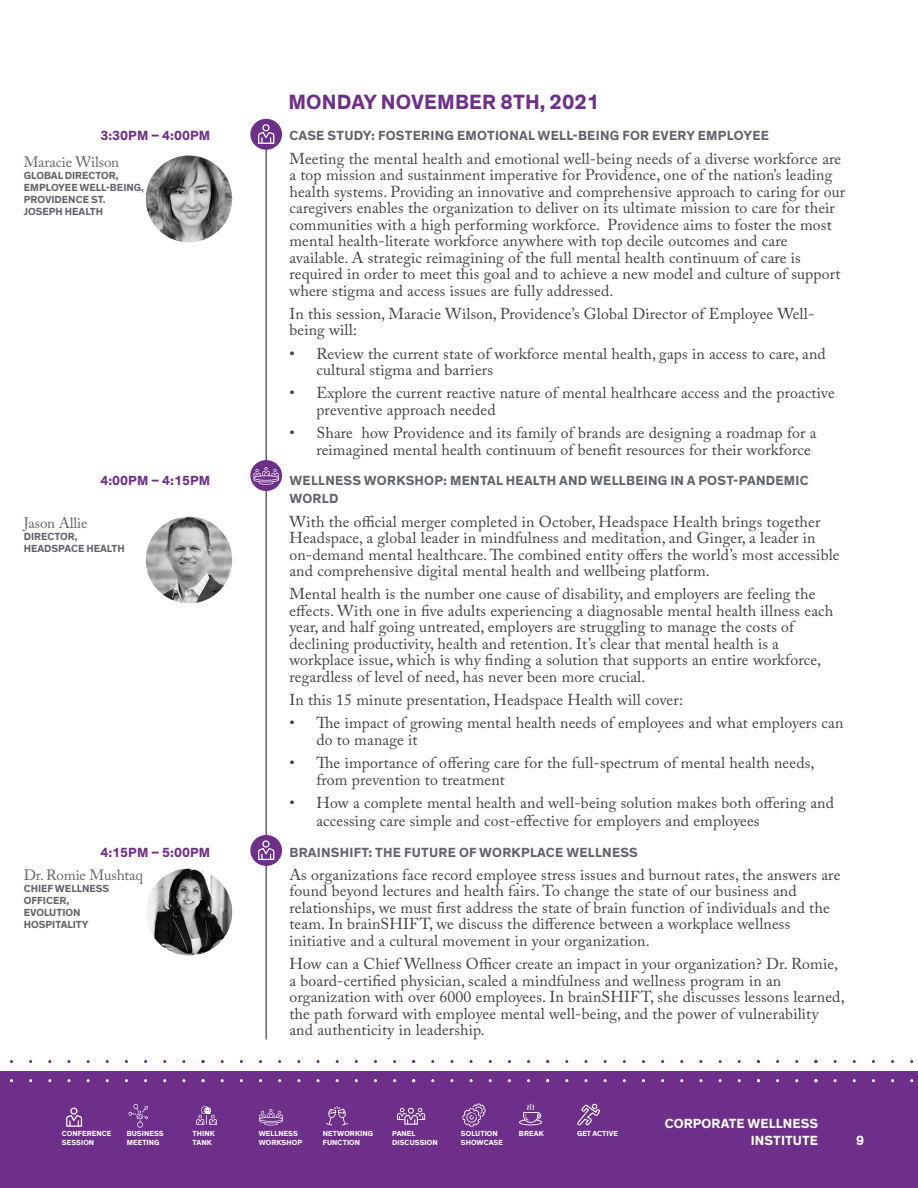
<style>
.page{position:relative;width:918px;height:1188px;background:#fff}
.page>*{position:absolute;margin:0;border:0;box-sizing:border-box;transform-origin:0 0}
.t1{font:700 21px "Theinhardt";letter-spacing:.01em;color:#6e2f8a}
.t2{font:15.75px/16.5px "Adobe Caslon Pro";letter-spacing:.01em;color:#414042}
.t3{font:15px "Adobe Caslon Pro";letter-spacing:-.01em;color:#61646a}
.t4{font:700 13.5px/18px "Theinhardt";letter-spacing:.02em;color:#61646a}
.t5{font:700 13.5px "Theinhardt";letter-spacing:.005em;color:#6e2f8a}
.t6{font:700 13.5px/16.5px "Theinhardt";letter-spacing:.01em;color:#fff;text-align:right}
.t7{font:700 10.5px/12px "Theinhardt";color:#61646a}
.t8{font:700 7.5px/9px "Theinhardt";letter-spacing:.01em;color:#fff}
</style>
<div class="page">
<div style="left:0;top:1071px;width:918px;height:117px;background:#6e2f8a"></div>
<svg style="left:397px;top:1108px;width:28px;height:17px"></svg>
<svg style="left:259px;top:1109px;width:24px;height:16px"></svg>
<svg style="left:196px;top:1106px;width:21px;height:19px"></svg>
<svg style="left:66px;top:1108px;width:16px;height:19px"></svg>
<svg style="left:584px;top:1060px;width:4px;height:3px"></svg>
<svg style="left:326px;top:1106px;width:22px;height:19px"></svg>
<svg style="left:463px;top:1104px;width:23px;height:22px"></svg>
<svg style="left:519px;top:1104px;width:23px;height:21px"></svg>
<svg style="left:577px;top:1104px;width:23px;height:21px"></svg>
<svg style="left:129px;top:1104px;width:19px;height:24px"></svg>
<hr style="left:265px;top:130px;width:2px;height:910px;background:#61646a">
<div style="left:250px;top:835px;width:32px;height:31px;background:#6e2f8a;border-radius:50%"></div>
<svg style="left:258px;top:840px;width:16px;height:20px"></svg>
<img style="left:146px;top:869px;width:86px;height:87px;border-radius:43px">
<img style="left:146px;top:517px;width:86px;height:86px;border-radius:43px">
<div style="left:250px;top:460px;width:32px;height:31px;background:#6e2f8a;border-radius:50%"></div>
<svg style="left:254px;top:467px;width:25px;height:18px"></svg>
<img style="left:146px;top:156px;width:86px;height:86px;border-radius:42px">
<div style="left:250px;top:119px;width:32px;height:31px;background:#6e2f8a;border-radius:50%"></div>
<svg style="left:258px;top:124px;width:16px;height:20px"></svg>
<h1 class="t1" style="left:288px;top:89px;width:312px">MONDAY NOVEMBER 8TH, 2021</h1>
<p class="t5" style="left:100px;top:128px;width:111px">3:30PM – 4:00PM</p>
<p class="t4" style="left:289px;top:127px;width:481px">CASE STUDY: FOSTERING EMOTIONAL WELL-BEING FOR EVERY EMPLOYEE</p>
<p class="t2" style="left:289px;top:150px;width:557px">Meeting the mental health and emotional well-being needs of a diverse workforce are a top mission and sustainment imperative for Providence, one of the nation’s leading health systems. Providing an innovative and comprehensive approach to caring for our caregivers enables the organization to deliver on its ultimate mission to care for their communities with a high performing workforce. Providence aims to foster the most mental health-literate workforce anywhere with top decile outcomes and care available. A strategic reimagining of the full mental health continuum of care is required in order to meet this goal and to achieve a new model and culture of support where stigma and access issues are fully addressed.</p>
<p class="t2" style="left:289px;top:305px;width:526px">In this session, Maracie Wilson, Providence’s Global Director of Employee Well&shy;being will:</p>
<p class="t2" style="left:316px;top:345px;width:511px;text-indent:-27px">• Review the current state of workforce mental health, gaps in access to care, and cultural stigma and barriers</p>
<p class="t2" style="left:316px;top:385px;width:520px;text-indent:-27px">• Explore the current reactive nature of mental healthcare access and the proactive preventive approach needed</p>
<p class="t2" style="left:316px;top:425px;width:502px;text-indent:-27px">• Share how Providence and its family of brands are designing a roadmap for a reimagined mental health continuum of benefit resources for their workforce</p>
<p class="t5" style="left:100px;top:473px;width:111px">4:00PM – 4:15PM</p>
<p class="t4" style="left:289px;top:472px;width:521px">WELLNESS WORKSHOP: MENTAL HEALTH AND WELLBEING IN A POST-PANDEMIC<br>WORLD</p>
<p class="t2" style="left:289px;top:513px;width:552px">With the official merger completed in October, Headspace Health brings together Headspace, a global leader in mindfulness and meditation, and Ginger, a leader in on-demand mental healthcare. The combined entity offers the world’s most accessible and comprehensive digital mental health and wellbeing platform.</p>
<p class="t2" style="left:289px;top:586px;width:545px">Mental health is the number one cause of disability, and employers are feeling the effects. With one in five adults experiencing a diagnosable mental health illness each year, and half going untreated, employers are struggling to manage the costs of declining productivity, health and retention. It’s clear that mental health is a workplace issue, which is why finding a solution that supports an entire workforce, regardless of level of need, has never been more crucial.</p>
<p class="t2" style="left:289px;top:692px;width:395px">In this 15 minute presentation, Headspace Health will cover:</p>
<p class="t2" style="left:316px;top:715px;width:528px;text-indent:-27px">• The impact of growing mental health needs of employees and what employers can do to manage it</p>
<p class="t2" style="left:316px;top:755px;width:500px;text-indent:-27px">• The importance of offering care for the full-spectrum of mental health needs, from prevention to treatment</p>
<p class="t2" style="left:316px;top:794px;width:519px;line-height:18px;text-indent:-27px">• How a complete mental health and well-being solution makes both offering and accessing care simple and cost-effective for employers and employees</p>
<p class="t5" style="left:100px;top:844px;width:111px">4:15PM – 5:00PM</p>
<p class="t4" style="left:289px;top:843px;width:350px">BRAINSHIFT: THE FUTURE OF WORKPLACE WELLNESS</p>
<p class="t2" style="left:289px;top:866px;width:552px">As organizations face record employee stress issues and burnout rates, the answers are found beyond lectures and health fairs. To change the state of our business and relationships, we must first address the state of brain function of individuals and the team. In brainSHIFT, we discuss the difference between a workplace wellness initiative and a cultural movement in your organization.</p>
<p class="t2" style="left:289px;top:956px;width:557px">How can a Chief Wellness Officer create an impact in your organization? Dr. Romie, a board-certified physician, scaled a mindfulness and wellness program in an organization with over 6000 employees. In brainSHIFT, she discusses lessons learned, the path forward with employee mental well-being, and the power of vulnerability and authenticity in leadership.</p>
<p class="t3" style="left:24px;top:153px;width:97px">Maracie Wilson</p>
<p class="t7" style="left:24px;top:169px;width:122px">GLOBAL DIRECTOR,<br>EMPLOYEE WELL-BEING,<br>PROVIDENCE ST.<br>JOSEPH HEALTH</p>
<p class="t3" style="left:24px;top:514px;width:65px">Jason Allie</p>
<p class="t7" style="left:24px;top:530px;width:102px">DIRECTOR,<br>HEADSPACE HEALTH</p>
<p class="t3" style="left:24px;top:866px;width:121px">Dr. Romie Mushtaq</p>
<p class="t7" style="left:24px;top:882px;width:87px">CHIEF WELLNESS<br>OFFICER,<br>EVOLUTION<br>HOSPITALITY</p>
<p class="t6" style="left:665px;top:1116px;width:155px">CORPORATE WELLNESS<br>INSTITUTE</p>
<p class="t8" style="left:62px;top:1129px;width:51px">CONFERENCE<br>SESSION</p>
<p class="t8" style="left:323px;top:1129px;width:52px">NETWORKING<br>FUNCTION</p>
<p class="t8" style="left:127px;top:1129px;width:38px">BUSINESS<br>MEETING</p>
<p class="t6" style="left:856px;top:1132px;width:9px">9</p>
<p class="t8" style="left:193px;top:1129px;width:24px">THINK<br>TANK</p>
<p class="t8" style="left:392px;top:1129px;width:47px">PANEL<br>DISCUSSION</p>
<p class="t8" style="left:461px;top:1129px;width:44px">SOLUTION<br>SHOWCASE</p>
<p class="t8" style="left:259px;top:1129px;width:41px">WELLNESS</p>
<p class="t8" style="left:519px;top:1129px;width:26px">BREAK</p>
<p class="t8" style="left:577px;top:1129px;width:43px">GET ACTIVE</p>
<p class="t8" style="left:259px;top:1138px;width:45px">WORKSHOP</p>
</div>
